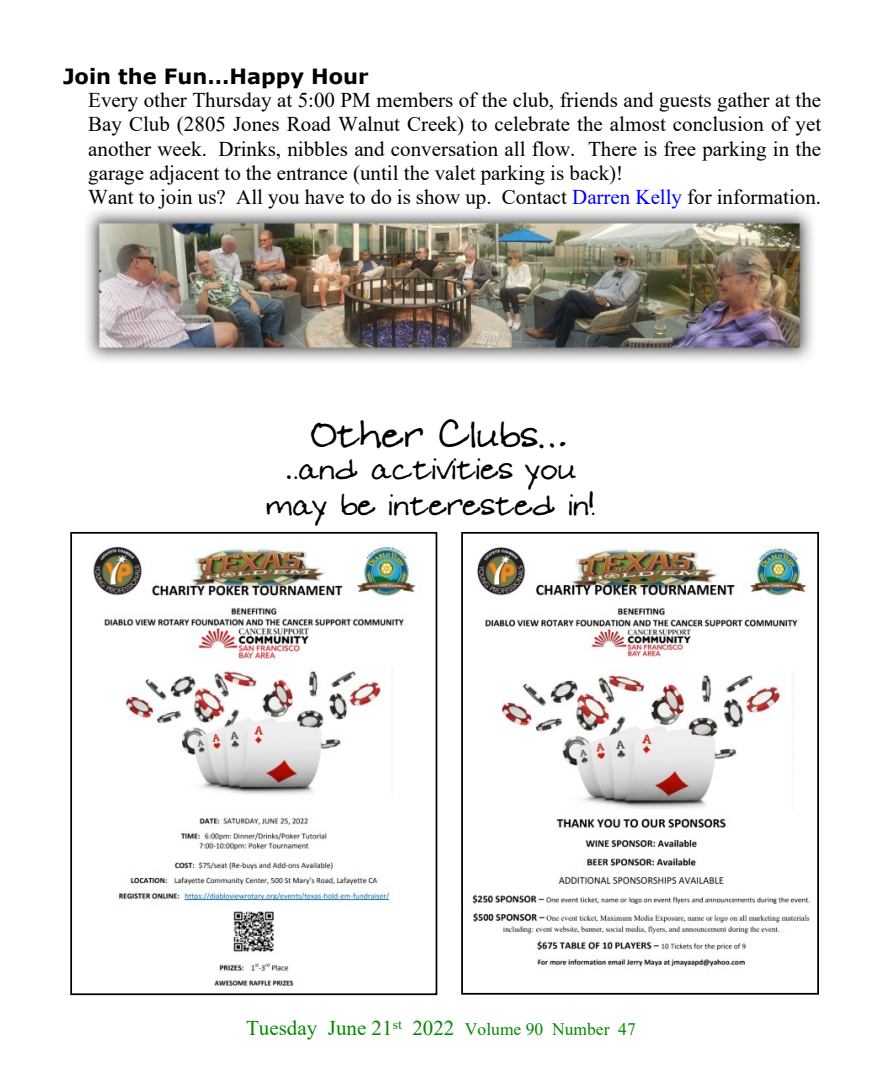
<style>
.page{position:relative;width:882px;height:1071px;background:#fff}
.page>*{position:absolute;margin:0;border:0;box-sizing:border-box;transform-origin:0 0}
.t1{font:40.77px "Jane Doe Fontgod.com";color:#000}
.t2{font:33.95px/36.6px "Jane Doe Fontgod.com";color:#000;text-align:center}
.t3{font:21px/24.2px "Times New Roman";color:#000}
.t4{font:21px "Times New Roman";color:#008900}
.t5{font:700 21px "Verdana";color:#000}
.s1{color:#00f}
.s2{font-family:"Times New Roman"}
.s3{font-size:17.5px}
</style>
<div class="page">
<img style="left:86px;top:210px;width:727px;height:151px">
<img style="left:93px;top:546px;width:323px;height:441px">
<div style="left:70px;top:532px;width:367px;height:463px;border:2px solid #000"></div>
<img style="left:472px;top:546px;width:338px;height:422px">
<div style="left:461px;top:532px;width:358px;height:463px;border:2px solid #000"></div>
<p class="t5" style="left:63px;top:68px;width:307px">Join the Fun…Happy Hour</p>
<p class="t3" style="left:88px;top:90px;width:735px">Every other Thursday at 5:00 PM members of the club, friends and guests gather at the Bay Club (2805 Jones Road Walnut Creek) to celebrate the almost conclusion of yet another week. Drinks, nibbles and conversation all flow. There is free parking in the garage adjacent to the entrance (until the valet parking is back)!<br>Want to join us? All you have to do is show up. Contact <span class="s1">Darren Kelly</span> for information.</p>
<h1 class="t1" style="left:311px;top:409px;width:258px">Other Clubs…</h1>
<h2 class="t2" style="left:266px;top:449px;width:330px"><span class="s2">.</span>.and activities you may be interested in!</h2>
<p class="t4" style="left:246px;top:1021px;width:391px">Tuesday June 21<sup>st</sup> 2022 <span class="s3">Volume 90 Number 47</span></p>
</div>
